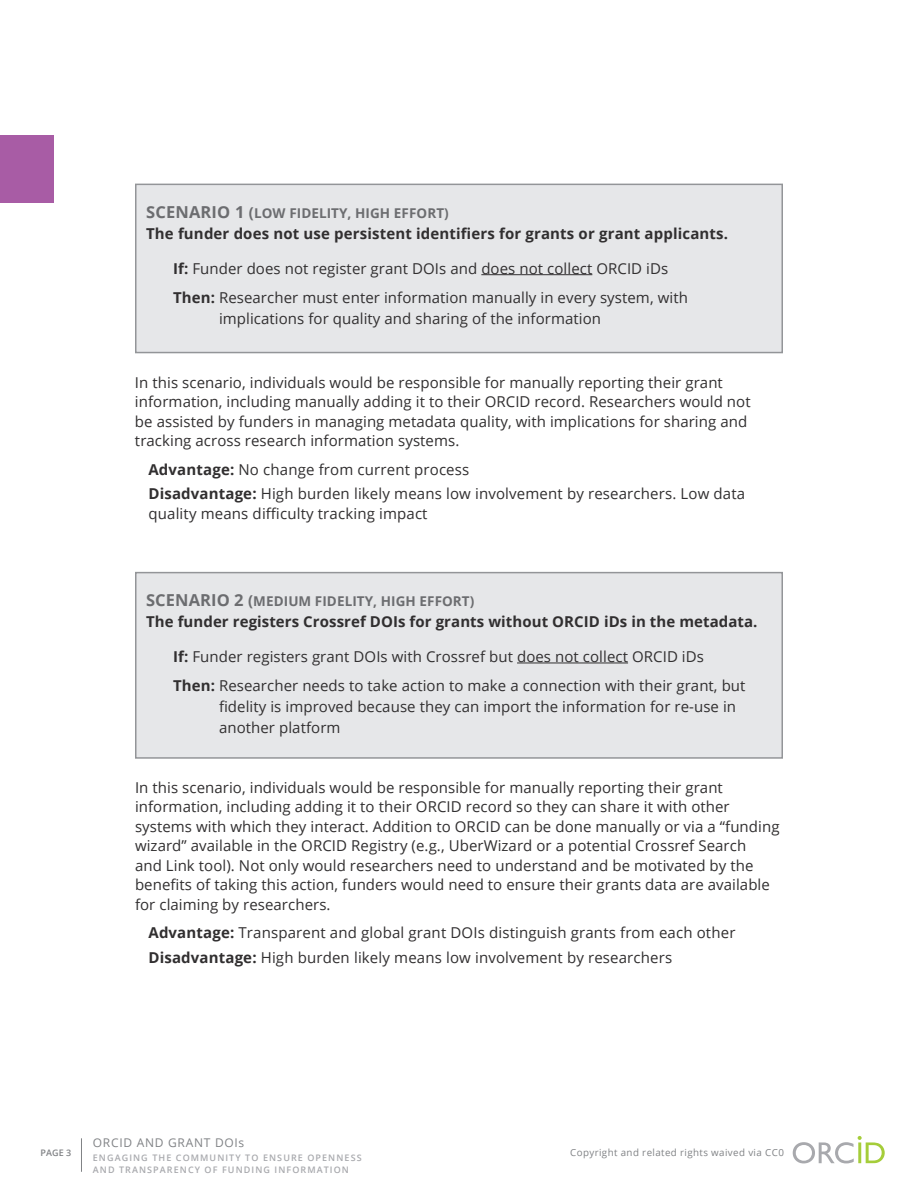
<style>
.page{position:relative;width:918px;height:1188px;background:#fff}
.page>*{position:absolute;margin:0;border:0;box-sizing:border-box;transform-origin:0 0}
.t1{font:15px/19.5px "Open Sans";letter-spacing:.005em;color:#312f30}
.t2{font:700 15px "Open Sans";letter-spacing:.005em;color:#312f30}
.t3{font:700 13.5px "Open Sans";letter-spacing:.005em;color:#6c6d70}
.t4{font:12px "Open Sans";letter-spacing:.06em;color:#808285}
.t5{font:9.75px "Open Sans";letter-spacing:.04em;color:#808285}
.t6{font:600 9px/11.6px "Open Sans";letter-spacing:.12em;color:#a8a9ad}
.t7{font:600 9px "Open Sans";color:#808285}
.s1{font-size:16.5px}
.s2{font-size:15px}
.s3{font-weight:700}
</style>
<div class="page">
<hr style="left:81px;top:1138px;width:1px;height:34px;background:#808285">
<svg style="left:793px;top:1136px;width:92px;height:27px"></svg>
<div style="left:0;top:135px;width:54px;height:67px;background:#a85ca5"></div>
<div style="left:135px;top:184px;width:648px;height:169px;background:#e6e7e9;border:2px solid #939598"></div>
<hr style="left:481px;top:274px;width:111px;height:1px;background:#312f30">
<div style="left:135px;top:572px;width:648px;height:187px;background:#e6e7e9;border:2px solid #939598"></div>
<hr style="left:517px;top:663px;width:111px;height:1px;background:#312f30">
<p class="t3" style="left:146px;top:204px;width:304px"><span class="s1">SCENARIO 1</span> <span class="s2">(</span>LOW FIDELITY, HIGH EFFORT)</p>
<p class="t2" style="left:146px;top:223px;width:584px">The funder does not use persistent identifiers for grants or grant applicants.</p>
<p class="t1" style="left:173px;top:253px;width:516px;line-height:29.7px"><span class="s3">If:</span> Funder does not register grant DOIs and does not collect ORCID iDs<br><span class="s3">Then:</span> Researcher must enter information manually in every system, with</p>
<p class="t1" style="left:219px;top:309px;width:384px">implications for quality and sharing of the information</p>
<p class="t1" style="left:135px;top:372px;width:617px">In this scenario, individuals would be responsible for manually reporting their grant information, including manually adding it to their ORCID record. Researchers would not be assisted by funders in managing metadata quality, with implications for sharing and tracking across research information systems.</p>
<p class="t1" style="left:148px;top:456px;width:598px;line-height:24.9px"><span class="s3">Advantage:</span> No change from current process<br><span class="s3">Disadvantage:</span> High burden likely means low involvement by researchers. Low data</p>
<p class="t1" style="left:148px;top:503px;width:281px">quality means difficulty tracking impact</p>
<p class="t3" style="left:146px;top:592px;width:330px"><span class="s1">SCENARIO 2</span> <span class="s2">(</span>MEDIUM FIDELITY, HIGH EFFORT)</p>
<p class="t2" style="left:146px;top:611px;width:613px">The funder registers Crossref DOIs for grants without ORCID iDs in the metadata.</p>
<p class="t1" style="left:173px;top:641px;width:574px;line-height:29.7px"><span class="s3">If:</span> Funder registers grant DOIs with Crossref but does not collect ORCID iDs<br><span class="s3">Then:</span> Researcher needs to take action to make a connection with their grant, but</p>
<p class="t1" style="left:219px;top:696px;width:519px;line-height:21px">fidelity is improved because they can import the information for re-use in another platform</p>
<p class="t1" style="left:135px;top:777px;width:646px">In this scenario, individuals would be responsible for manually reporting their grant information, including adding it to their ORCID record so they can share it with other systems with which they interact. Addition to ORCID can be done manually or via a “funding wizard” available in the ORCID Registry (e.g., UberWizard or a potential Crossref Search<br>and Link tool). Not only would researchers need to understand and be motivated by the benefits of taking this action, funders would need to ensure their grants data are available for claiming by researchers.</p>
<p class="t1" style="left:148px;top:920px;width:588px;line-height:24.9px"><span class="s3">Advantage:</span> Transparent and global grant DOIs distinguish grants from each other<br><span class="s3">Disadvantage:</span> High burden likely means low involvement by researchers</p>
<p class="t4" style="left:93px;top:1134px;width:153px">ORCID AND GRANT DOIs</p>
<p class="t6" style="left:93px;top:1152px;width:270px">ENGAGING THE COMMUNITY TO ENSURE OPENNESS<br>AND TRANSPARENCY OF FUNDING INFORMATION</p>
<p class="t7" style="left:41px;top:1147px;width:32px">PAGE 3</p>
<p class="t5" style="left:570px;top:1146px;width:215px">Copyright and related rights waived via CC0</p>
</div>
